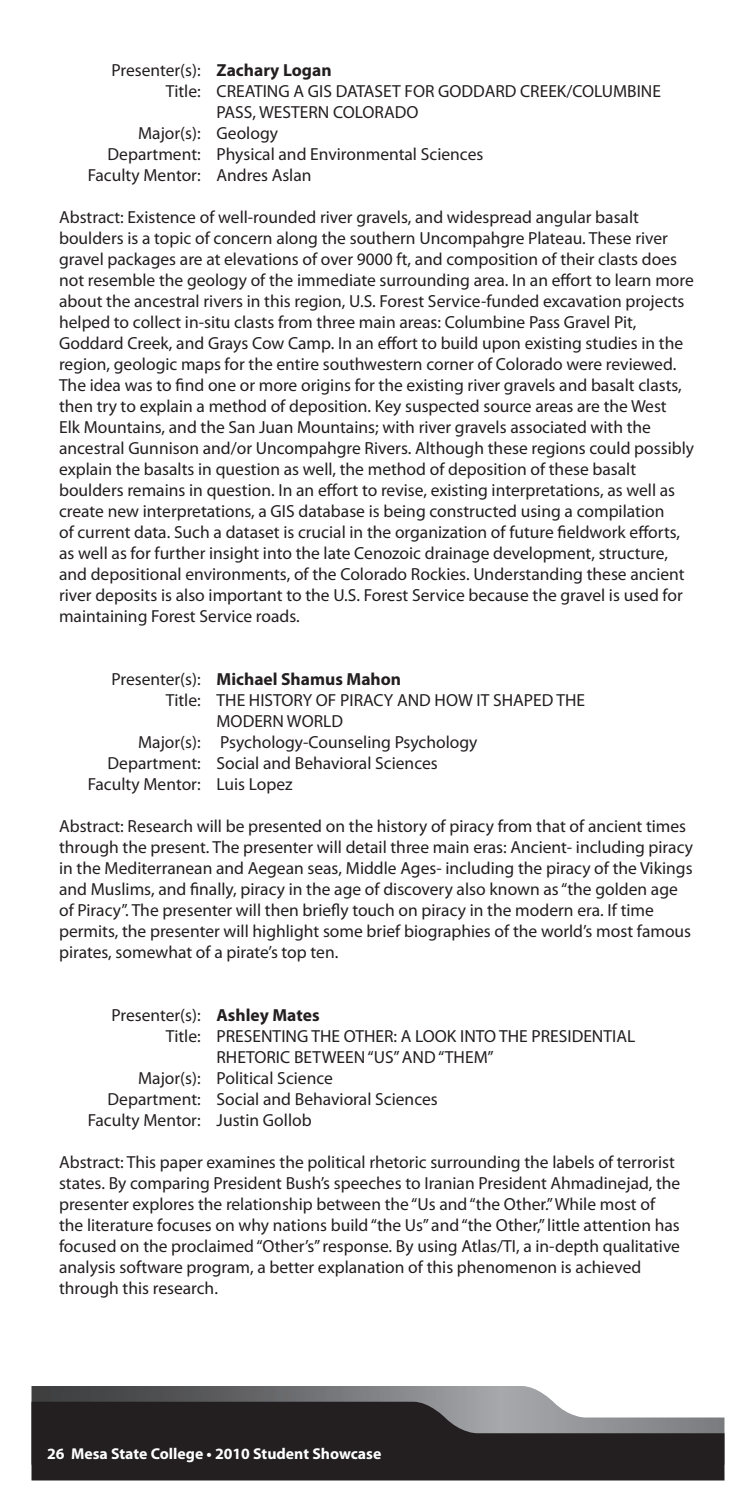
<style>
.page{position:relative;width:756px;height:1512px;background:#fff}
.page>*{position:absolute;margin:0;border:0;box-sizing:border-box;transform-origin:0 0}
.t1{font:17.5px/21px "Myriad Pro";color:#231f20}
.t2{font:700 17.5px "Myriad Pro";color:#231f20}
.t3{font:700 15.75px "Myriad Pro";color:#fff}
.s1{font-weight:700}
.s2{font-weight:400}
</style>
<div class="page">
<svg style="left:32px;top:1386px;width:522px;height:16px;background:#707174"></svg>
<svg style="left:32px;top:1402px;width:692px;height:78px;background:#3a3738"></svg>
<p class="t1" style="left:111px;top:59px;width:222px">Presenter(s): <span class="s1">Zachary Logan</span></p>
<p class="t1" style="left:166px;top:80px;width:497px">Title: CREATING A GIS DATASET FOR GODDARD CREEK/COLUMBINE</p>
<p class="t1" style="left:217px;top:101px;width:203px">PASS, WESTERN COLORADO</p>
<p class="t1" style="left:138px;top:122px;width:141px">Major(s): Geology</p>
<p class="t1" style="left:108px;top:143px;width:377px">Department: Physical and Environmental Sciences</p>
<p class="t1" style="left:88px;top:164px;width:225px">Faculty Mentor: Andres Aslan</p>
<p class="t1" style="left:59px;top:206px;width:637px">Abstract: Existence of well-rounded river gravels, and widespread angular basalt boulders is a topic of concern along the southern Uncompahgre Plateau. These river gravel packages are at elevations of over 9000 ft, and composition of their clasts does not resemble the geology of the immediate surrounding area. In an effort to learn more about the ancestral rivers in this region, U.S. Forest Service-funded excavation projects helped to collect in-situ clasts from three main areas: Columbine Pass Gravel Pit, Goddard Creek, and Grays Cow Camp. In an effort to build upon existing studies in the region, geologic maps for the entire southwestern corner of Colorado were reviewed.<br>The idea was to find one or more origins for the existing river gravels and basalt clasts, then try to explain a method of deposition. Key suspected source areas are the West<br>Elk Mountains, and the San Juan Mountains; with river gravels associated with the ancestral Gunnison and/or Uncompahgre Rivers. Although these regions could possibly explain the basalts in question as well, the method of deposition of these basalt boulders remains in question. In an effort to revise, existing interpretations, as well as create new interpretations, a GIS database is being constructed using a compilation<br>of current data. Such a dataset is crucial in the organization of future fieldwork efforts, as well as for further insight into the late Cenozoic drainage development, structure, and depositional environments, of the Colorado Rockies. Understanding these ancient river deposits is also important to the U.S. Forest Service because the gravel is used for maintaining Forest Service roads.</p>
<p class="t2" style="left:111px;top:668px;width:291px"><span class="s2">Presenter(s):</span> Michael Shamus Mahon</p>
<p class="t1" style="left:166px;top:689px;width:421px">Title: THE HISTORY OF PIRACY AND HOW IT SHAPED THE</p>
<p class="t1" style="left:217px;top:710px;width:128px">MODERN WORLD</p>
<p class="t1" style="left:138px;top:731px;width:341px">Major(s): Psychology-Counseling Psychology</p>
<p class="t1" style="left:108px;top:752px;width:332px">Department: Social and Behavioral Sciences</p>
<p class="t1" style="left:88px;top:773px;width:207px">Faculty Mentor: Luis Lopez</p>
<p class="t1" style="left:59px;top:815px;width:636px">Abstract: Research will be presented on the history of piracy from that of ancient times through the present. The presenter will detail three main eras: Ancient- including piracy in the Mediterranean and Aegean seas, Middle Ages- including the piracy of the Vikings and Muslims, and finally, piracy in the age of discovery also known as “the golden age of Piracy”. The presenter will then briefly touch on piracy in the modern era. If time permits, the presenter will highlight some brief biographies of the world’s most famous pirates, somewhat of a pirate’s top ten.</p>
<p class="t1" style="left:111px;top:1004px;width:210px">Presenter(s): <span class="s1">Ashley Mates</span></p>
<p class="t1" style="left:166px;top:1025px;width:471px">Title: PRESENTING THE OTHER: A LOOK INTO THE PRESIDENTIAL</p>
<p class="t1" style="left:217px;top:1046px;width:279px">RHETORIC BETWEEN “US” AND “THEM”</p>
<p class="t1" style="left:138px;top:1067px;width:196px">Major(s): Political Science</p>
<p class="t1" style="left:108px;top:1088px;width:332px">Department: Social and Behavioral Sciences</p>
<p class="t1" style="left:88px;top:1109px;width:225px">Faculty Mentor: Justin Gollob</p>
<p class="t1" style="left:59px;top:1151px;width:623px">Abstract: This paper examines the political rhetoric surrounding the labels of terrorist states. By comparing President Bush’s speeches to Iranian President Ahmadinejad, the presenter explores the relationship between the “Us and “the Other.” While most of the literature focuses on why nations build “the Us” and “the Other,” little attention has focused on the proclaimed “Other’s” response. By using Atlas/TI, a in-depth qualitative analysis software program, a better explanation of this phenomenon is achieved through this research.</p>
<p class="t3" style="left:47px;top:1443px;width:336px">26 Mesa State College • 2010 Student Showcase</p>
</div>
